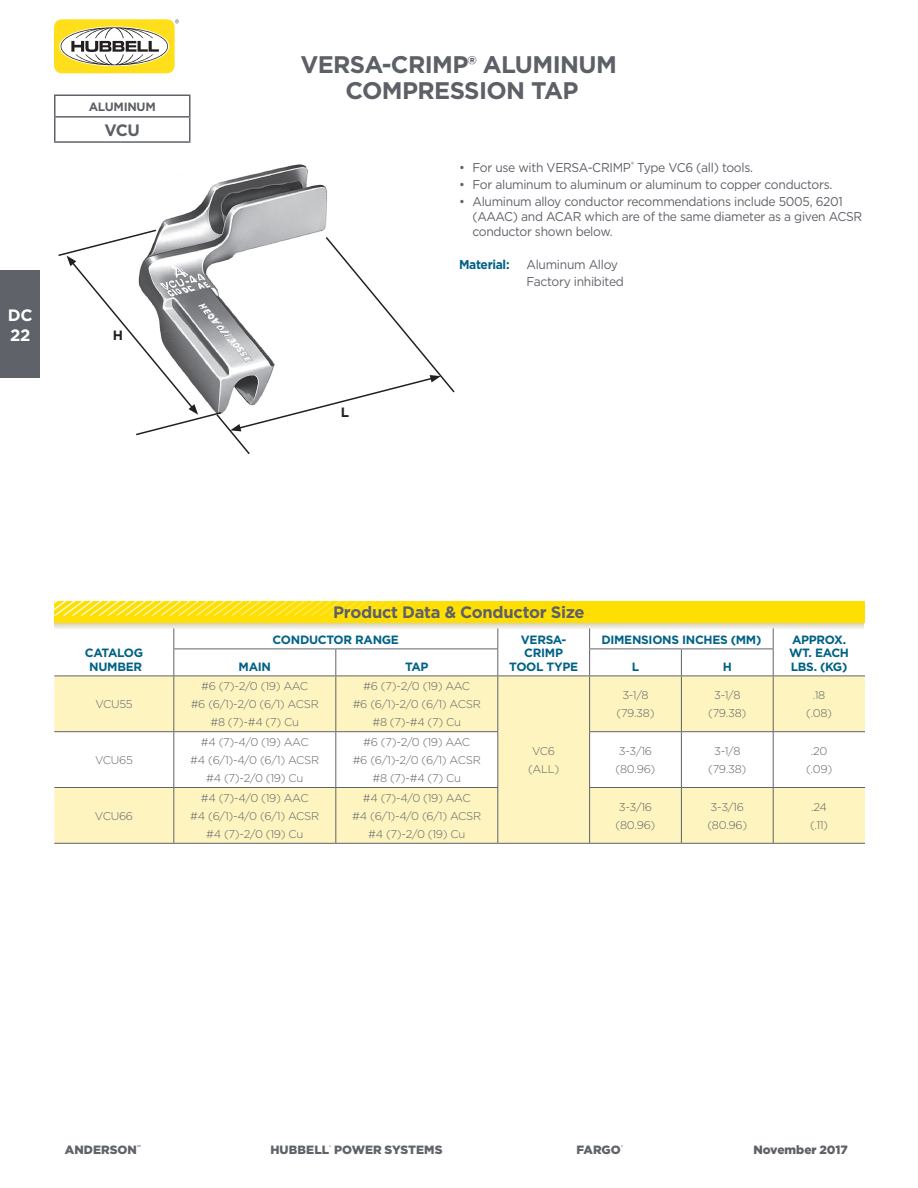
<style>
.page{position:relative;width:918px;height:1188px;background:#fff}
.page>*{position:absolute;margin:0;border:0;box-sizing:border-box;transform-origin:0 0}
.t1{font:700 24px/25.5px "Gotham";letter-spacing:-.025em;color:#5d6067;text-align:center}
.t2{font:700 16.5px "Gotham";letter-spacing:-.02em;color:#5d6067}
.t3{font:700 16.5px/19.8px "Gotham";color:#fff}
.t4{font:700 13.5px "Gotham";color:#231f20}
.t5{font:12.75px/15.3px "Gotham";letter-spacing:-.025em;color:#5d6067;scale:.95 1}
.t6{font:12.75px/16.6px "Gotham";letter-spacing:-.025em;color:#5f6369;scale:.95 1}
.t7{font:700 12.75px "Gotham";letter-spacing:-.025em;color:#006285;scale:.95 1}
.t8{font:700 12px/13.5px "Gotham";letter-spacing:-.025em;color:#006285;text-align:center}
.t9{font:900 12px "Gotham";color:#5f6369}
.t10{font:900 12px "Gotham";letter-spacing:-.005em;color:#5d6067}
.t11{font:700 12px "Gotham";letter-spacing:-.025em;color:#5d6067}
.t12{font:300 11.25px/18px "Gotham";letter-spacing:-.025em;color:#5f6369;text-align:center}
.t13{font:900 5.25px "Gotham";color:#5f6369}
</style>
<div class="page">
<div style="left:0;top:270px;width:41px;height:108px;background:#5f6369"></div>
<div style="left:54px;top:19px;width:121px;height:54px;background:#ffdf1b;border-radius:9px"></div>
<svg style="left:61px;top:27px;width:107px;height:38px;background:#cbc5a5"></svg>
<svg style="left:175px;top:20px;width:4px;height:3px"></svg>
<hr style="left:54px;top:94px;width:137px;height:2px;background:#5f6369">
<hr style="left:54px;top:96px;width:2px;height:20px;background:#5f6369">
<hr style="left:189px;top:96px;width:2px;height:20px;background:#5f6369">
<hr style="left:54px;top:116px;width:137px;height:2px;background:#5f6369">
<hr style="left:54px;top:118px;width:2px;height:23px;background:#5f6369">
<hr style="left:189px;top:118px;width:2px;height:23px;background:#5f6369">
<hr style="left:54px;top:141px;width:137px;height:2px;background:#5f6369">
<svg style="left:54px;top:677px;width:811px;height:166px;fill:#fef4bf"></svg>
<hr style="left:173px;top:649px;width:163px;height:1px;background:#5f6369">
<svg style="left:173px;top:636px;width:1px;height:40px"></svg>
<hr style="left:336px;top:649px;width:162px;height:1px;background:#5f6369">
<svg style="left:335px;top:649px;width:1px;height:27px"></svg>
<svg style="left:497px;top:636px;width:1px;height:40px"></svg>
<hr style="left:589px;top:649px;width:92px;height:1px;background:#5f6369">
<svg style="left:589px;top:636px;width:1px;height:40px"></svg>
<hr style="left:681px;top:649px;width:93px;height:1px;background:#5f6369">
<svg style="left:681px;top:649px;width:1px;height:27px"></svg>
<svg style="left:773px;top:636px;width:1px;height:40px"></svg>
<hr style="left:54px;top:676px;width:120px;height:1px;background:#5f6369">
<hr style="left:174px;top:676px;width:162px;height:1px;background:#5f6369">
<hr style="left:173px;top:676px;width:1px;height:55px;background:#5f6369">
<hr style="left:336px;top:676px;width:162px;height:1px;background:#5f6369">
<hr style="left:335px;top:676px;width:1px;height:55px;background:#5f6369">
<hr style="left:498px;top:676px;width:92px;height:1px;background:#5f6369">
<hr style="left:497px;top:676px;width:1px;height:55px;background:#5f6369">
<hr style="left:590px;top:676px;width:91px;height:1px;background:#5f6369">
<hr style="left:589px;top:676px;width:1px;height:55px;background:#5f6369">
<hr style="left:681px;top:676px;width:92px;height:1px;background:#5f6369">
<hr style="left:681px;top:676px;width:1px;height:55px;background:#5f6369">
<hr style="left:773px;top:676px;width:92px;height:1px;background:#5f6369">
<hr style="left:773px;top:676px;width:1px;height:55px;background:#5f6369">
<hr style="left:54px;top:731px;width:120px;height:1px;background:#5f6369">
<hr style="left:174px;top:731px;width:162px;height:1px;background:#5f6369">
<hr style="left:173px;top:732px;width:1px;height:55px;background:#5f6369">
<hr style="left:336px;top:731px;width:162px;height:1px;background:#5f6369">
<hr style="left:335px;top:732px;width:1px;height:55px;background:#5f6369">
<hr style="left:497px;top:732px;width:1px;height:55px;background:#5f6369">
<hr style="left:589px;top:731px;width:92px;height:1px;background:#5f6369">
<hr style="left:589px;top:732px;width:1px;height:55px;background:#5f6369">
<hr style="left:681px;top:731px;width:92px;height:1px;background:#5f6369">
<hr style="left:681px;top:732px;width:1px;height:55px;background:#5f6369">
<hr style="left:773px;top:731px;width:92px;height:1px;background:#5f6369">
<hr style="left:773px;top:732px;width:1px;height:55px;background:#5f6369">
<hr style="left:54px;top:787px;width:120px;height:1px;background:#5f6369">
<hr style="left:174px;top:787px;width:162px;height:1px;background:#5f6369">
<hr style="left:173px;top:788px;width:1px;height:55px;background:#5f6369">
<hr style="left:336px;top:787px;width:162px;height:1px;background:#5f6369">
<hr style="left:335px;top:788px;width:1px;height:55px;background:#5f6369">
<hr style="left:497px;top:788px;width:1px;height:55px;background:#5f6369">
<hr style="left:589px;top:787px;width:92px;height:1px;background:#5f6369">
<hr style="left:589px;top:788px;width:1px;height:55px;background:#5f6369">
<hr style="left:681px;top:787px;width:92px;height:1px;background:#5f6369">
<hr style="left:681px;top:788px;width:1px;height:55px;background:#5f6369">
<hr style="left:773px;top:787px;width:92px;height:1px;background:#5f6369">
<hr style="left:773px;top:788px;width:1px;height:55px;background:#5f6369">
<hr style="left:54px;top:843px;width:120px;height:1px;background:#5f6369">
<hr style="left:174px;top:843px;width:162px;height:1px;background:#5f6369">
<hr style="left:336px;top:843px;width:162px;height:1px;background:#5f6369">
<hr style="left:498px;top:843px;width:92px;height:1px;background:#5f6369">
<hr style="left:590px;top:843px;width:91px;height:1px;background:#5f6369">
<hr style="left:681px;top:843px;width:92px;height:1px;background:#5f6369">
<hr style="left:773px;top:843px;width:92px;height:1px;background:#5f6369">
<svg style="left:54px;top:622px;width:810px;height:14px"></svg>
<div style="left:54px;top:601px;width:810px;height:21px;background:#ffdf01"></div>
<svg style="left:54px;top:601px;width:388px;height:15px"></svg>
<img style="left:159px;top:164px;width:169px;height:65px">
<svg style="left:58px;top:229px;width:397px;height:226px"></svg>
<p class="t11" style="left:89px;top:101px;width:69px">ALUMINUM</p>
<h2 class="t2" style="left:105px;top:123px;width:37px">VCU</h2>
<h2 class="t3" style="left:8px;top:306px;width:26px">DC<br>22</h2>
<p class="t4" style="left:113px;top:329px;width:12px">H</p>
<h1 class="t1" style="left:300px;top:53px;width:318px">VERSA-CRIMP® ALUMINUM<br>COMPRESSION TAP</h1>
<p class="t4" style="left:341px;top:406px;width:10px">L</p>
<p class="t5" style="left:459px;top:161px;width:311px">• For use with VERSA-CRIMP<sup>®</sup> Type VC6 (all) tools.</p>
<p class="t5" style="left:459px;top:177px;width:395px">• For aluminum to aluminum or aluminum to copper conductors.</p>
<p class="t5" style="left:473px;top:194px;width:412px;text-indent:-14px">• Aluminum alloy conductor recommendations include 5005, 6201 (AAAC) and ACAR which are of the same diameter as a given ACSR conductor shown below.</p>
<p class="t7" style="left:459px;top:259px;width:55px">Material:</p>
<p class="t6" style="left:526px;top:257px;width:104px">Aluminum Alloy<br>Factory inhibited</p>
<p class="t8" style="left:85px;top:647px;width:60px">CATALOG<br>NUMBER</p>
<p class="t12" style="left:95px;top:696px;width:39px">VCU55</p>
<p class="t12" style="left:95px;top:752px;width:39px">VCU65</p>
<p class="t12" style="left:95px;top:808px;width:40px">VCU66</p>
<h2 class="t2" style="left:333px;top:605px;width:253px">Product Data &amp; Conductor Size</h2>
<p class="t8" style="left:273px;top:633px;width:128px">CONDUCTOR RANGE</p>
<p class="t8" style="left:509px;top:633px;width:70px">VERSA-<br>CRIMP<br>TOOL TYPE</p>
<p class="t8" style="left:601px;top:633px;width:162px">DIMENSIONS INCHES (MM)</p>
<p class="t8" style="left:789px;top:633px;width:61px;text-align:left">APPROX.<br>WT. EACH</p>
<p class="t8" style="left:239px;top:660px;width:34px">MAIN</p>
<p class="t8" style="left:405px;top:660px;width:25px">TAP</p>
<p class="t8" style="left:632px;top:660px;width:9px">L</p>
<p class="t8" style="left:723px;top:660px;width:11px">H</p>
<p class="t8" style="left:791px;top:660px;width:58px">LBS. (KG)</p>
<p class="t12" style="left:191px;top:678px;width:130px">#6 (7)-2/0 (19) AAC<br>#6 (6/1)-2/0 (6/1) ACSR #8 (7)-#4 (7) Cu</p>
<p class="t12" style="left:353px;top:678px;width:130px">#6 (7)-2/0 (19) AAC<br>#6 (6/1)-2/0 (6/1) ACSR #8 (7)-#4 (7) Cu</p>
<p class="t12" style="left:616px;top:687px;width:40px">3-1/8 (79.38)</p>
<p class="t12" style="left:708px;top:687px;width:40px">3-1/8 (79.38)</p>
<p class="t12" style="left:806px;top:687px;width:27px">.18 (.08)</p>
<p class="t12" style="left:190px;top:734px;width:131px">#4 (7)-4/0 (19) AAC<br>#4 (6/1)-4/0 (6/1) ACSR #4 (7)-2/0 (19) Cu</p>
<p class="t12" style="left:353px;top:734px;width:130px">#6 (7)-2/0 (19) AAC<br>#6 (6/1)-2/0 (6/1) ACSR #8 (7)-#4 (7) Cu</p>
<p class="t12" style="left:616px;top:743px;width:41px;text-align:left">3-3/16 (80.96)</p>
<p class="t12" style="left:708px;top:743px;width:40px">3-1/8 (79.38)</p>
<p class="t12" style="left:806px;top:743px;width:28px">.20 (.09)</p>
<p class="t12" style="left:528px;top:743px;width:33px">VC6 (ALL)</p>
<p class="t12" style="left:190px;top:790px;width:131px">#4 (7)-4/0 (19) AAC<br>#4 (6/1)-4/0 (6/1) ACSR #4 (7)-2/0 (19) Cu</p>
<p class="t12" style="left:352px;top:790px;width:131px">#4 (7)-4/0 (19) AAC<br>#4 (6/1)-4/0 (6/1) ACSR #4 (7)-2/0 (19) Cu</p>
<p class="t12" style="left:616px;top:799px;width:41px;text-align:left">3-3/16 (80.96)</p>
<p class="t12" style="left:707px;top:799px;width:41px;text-align:left">3-3/16 (80.96)</p>
<p class="t12" style="left:810px;top:799px;width:20px;text-align:left">.24 (.11)</p>
<p class="t13" style="left:329px;top:1145px;width:3px">®</p>
<p class="t9" style="left:576px;top:1144px;width:46px">FARGO</p>
<p class="t13" style="left:621px;top:1145px;width:3px">®</p>
<p class="t10" style="left:753px;top:1144px;width:96px">November 2017</p>
<p class="t9" style="left:65px;top:1144px;width:74px">ANDERSON</p>
<p class="t13" style="left:137px;top:1145px;width:5px">™</p>
<p class="t9" style="left:270px;top:1144px;width:174px">HUBBELL POWER SYSTEMS</p>
</div>
